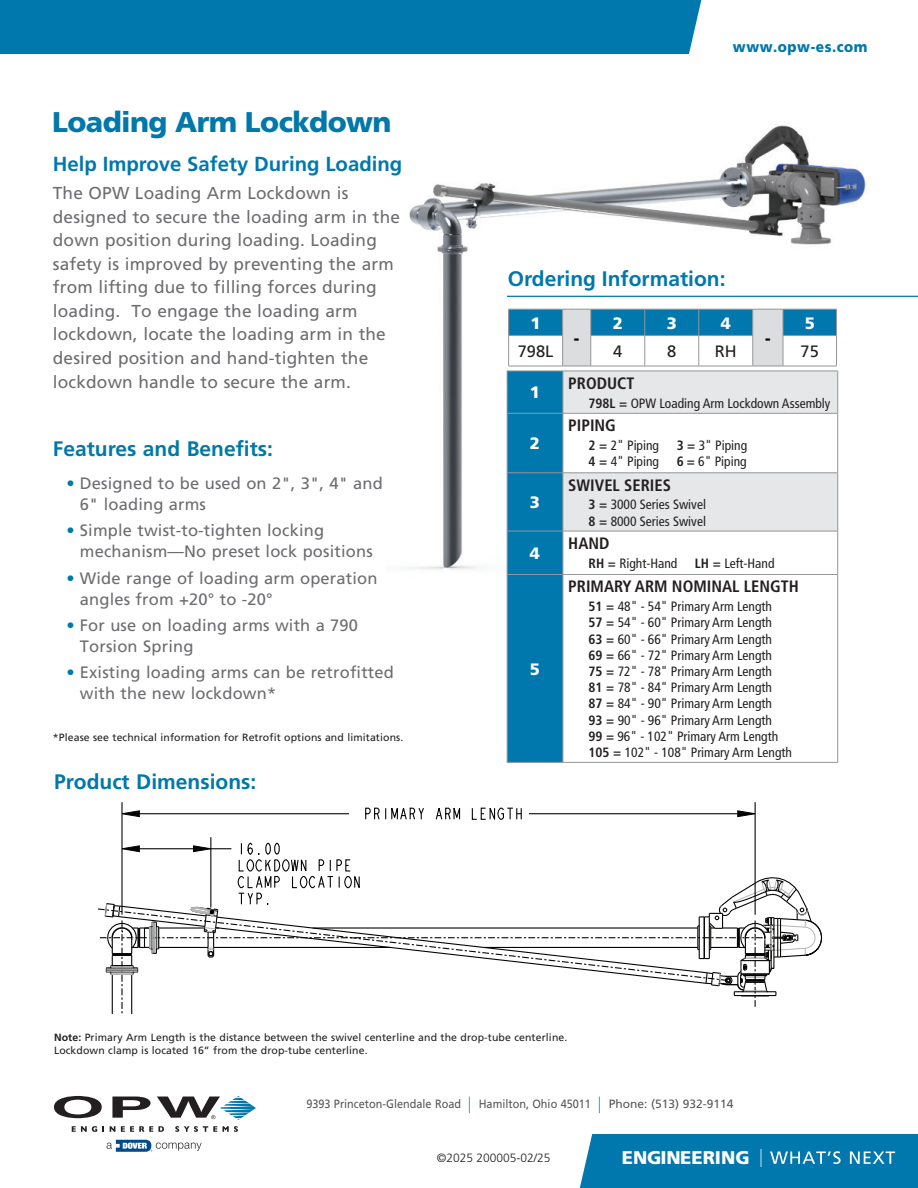
<style>
.page{position:relative;width:918px;height:1188px;background:#fff}
.page>*{position:absolute;margin:0;border:0;box-sizing:border-box;transform-origin:0 0}
.t1{font:900 28.5px "Frutiger LT Std";letter-spacing:-.02em;color:#0078aa}
.t2{font:700 21px "Frutiger LT Std";color:#0078aa}
.t3{font:700 20.4px "Frutiger LT Std";color:#0078ae}
.t4{font:900 18.3px "Frutiger LT Std";color:#fff}
.t5{font:17.25px/23.5px "Frutiger LT Std";letter-spacing:.01em;color:#6c6d70}
.t6{font:16.5px/21px "Frutiger LT Std";letter-spacing:.01em;color:#6c6d70}
.t7{font:700 condensed 16.5px "Frutiger LT Std";color:#231f20}
.t8{font:900 16.5px "Frutiger LT Std";color:#fff}
.t9{font:16.5px "Frutiger LT Std";color:#231f20}
.t10{font:900 16.5px "Frutiger LT Std";color:#040503}
.t11{font:900 15px "Frutiger LT Std";letter-spacing:.04em;color:#0078aa;scale:.91 1}
.t12{font:condensed 13.5px/16.2px "Frutiger LT Std";color:#231f20}
.t13{font:12px "Frutiger LT Std";color:#57585a;scale:.91 1}
.t14{font:300 12px "Frutiger LT Std";color:#231f20}
.t15{font:10.5px/12.9px "Frutiger LT Std";letter-spacing:.01em;color:#231f20}
.s1{font-weight:700;color:#0078aa}
.s2{font-weight:700}
.s3{font-weight:300;font-stretch:condensed;font-size:16.5px;color:#008bb9}
</style>
<div class="page">
<div style="left:0;top:0;width:701px;height:54px;background:#0078ae"></div>
<div style="left:580px;top:1134px;width:338px;height:54px;background:#0078ae"></div>
<img style="left:409px;top:125px;width:474px;height:464px">
<div style="left:507px;top:371px;width:56px;height:42px;background:#0078ae"></div>
<div style="left:564px;top:372px;width:273px;height:159px;background:#e6e7e9"></div>
<div style="left:508px;top:414px;width:55px;height:348px;background:#0078ae"></div>
<div style="left:563px;top:413px;width:275px;height:60px;background:#fff"></div>
<hr style="left:507px;top:371px;width:56px;height:1px;background:#939598">
<hr style="left:507px;top:371px;width:1px;height:42px;background:#939598">
<hr style="left:563px;top:371px;width:1px;height:42px;background:#939598">
<hr style="left:563px;top:371px;width:275px;height:1px;background:#939598">
<hr style="left:837px;top:371px;width:1px;height:42px;background:#939598">
<hr style="left:507px;top:413px;width:1px;height:60px;background:#939598">
<hr style="left:563px;top:414px;width:1px;height:58px;background:#939598">
<hr style="left:837px;top:413px;width:1px;height:60px;background:#939598">
<hr style="left:507px;top:473px;width:1px;height:58px;background:#939598">
<hr style="left:563px;top:473px;width:1px;height:58px;background:#939598">
<hr style="left:837px;top:473px;width:1px;height:58px;background:#939598">
<hr style="left:507px;top:531px;width:1px;height:43px;background:#939598">
<hr style="left:563px;top:531px;width:1px;height:43px;background:#939598">
<hr style="left:837px;top:531px;width:1px;height:43px;background:#939598">
<hr style="left:507px;top:574px;width:1px;height:188px;background:#939598">
<hr style="left:563px;top:575px;width:1px;height:187px;background:#939598">
<hr style="left:837px;top:574px;width:1px;height:188px;background:#939598">
<hr style="left:508px;top:413px;width:55px;height:1px;background:#939598">
<hr style="left:563px;top:413px;width:274px;height:1px;background:#939598">
<hr style="left:508px;top:472px;width:55px;height:1px;background:#939598">
<hr style="left:563px;top:472px;width:274px;height:1px;background:#939598">
<hr style="left:508px;top:531px;width:55px;height:1px;background:#939598">
<hr style="left:563px;top:531px;width:274px;height:1px;background:#939598">
<hr style="left:508px;top:574px;width:55px;height:1px;background:#939598">
<hr style="left:563px;top:574px;width:274px;height:1px;background:#939598">
<hr style="left:507px;top:762px;width:56px;height:1px;background:#939598">
<hr style="left:563px;top:762px;width:275px;height:1px;background:#939598">
<svg style="left:508px;top:309px;width:329px;height:58px"></svg>
<hr style="left:591px;top:366px;width:54px;height:1px;background:#939598">
<hr style="left:645px;top:366px;width:54px;height:1px;background:#939598">
<hr style="left:699px;top:366px;width:54px;height:1px;background:#939598">
<hr style="left:753px;top:366px;width:30px;height:1px;background:#939598">
<hr style="left:783px;top:366px;width:54px;height:1px;background:#939598">
<hr style="left:507px;top:296px;width:411px;height:1px;background:#0078aa">
<svg style="left:365px;top:807px;width:59px;height:13px"></svg>
<svg style="left:435px;top:807px;width:26px;height:13px"></svg>
<svg style="left:471px;top:807px;width:51px;height:13px"></svg>
<svg style="left:738px;top:811px;width:17px;height:6px"></svg>
<svg style="left:123px;top:811px;width:16px;height:6px"></svg>
<hr style="left:121px;top:802px;width:2px;height:113px;background:#040503">
<hr style="left:210px;top:837px;width:1px;height:71px;background:#040503">
<hr style="left:529px;top:813px;width:209px;height:1px;background:#040503">
<hr style="left:139px;top:813px;width:210px;height:1px;background:#040503">
<hr style="left:755px;top:802px;width:1px;height:113px;background:#040503">
<svg style="left:54px;top:1096px;width:202px;height:56px"></svg>
<svg style="left:100px;top:842px;width:723px;height:172px"></svg>
<p class="t1" style="left:52px;top:104px;width:341px">Loading Arm Lockdown</p>
<p class="t3" style="left:53px;top:152px;width:351px">Help Improve Safety During Loading</p>
<p class="t5" style="left:53px;top:182px;width:349px">The OPW Loading Arm Lockdown is designed to secure the loading arm in the down position during loading. Loading safety is improved by preventing the arm from lifting due to filling forces during loading. To engage the loading arm lockdown, locate the loading arm in the desired position and hand-tighten the lockdown handle to secure the arm.</p>
<p class="t2" style="left:53px;top:437px;width:222px">Features and Benefits:</p>
<p class="t6" style="left:80px;top:473px;width:305px;text-indent:-13px"><span class="s1">•</span> Designed to be used on 2", 3", 4" and<br>6" loading arms</p>
<p class="t6" style="left:80px;top:520px;width:294px;text-indent:-13px"><span class="s1">•</span> Simple twist-to-tighten locking mechanism—No preset lock positions</p>
<p class="t6" style="left:80px;top:567px;width:299px;text-indent:-13px"><span class="s1">•</span> Wide range of loading arm operation angles from +20° to -20°</p>
<p class="t6" style="left:80px;top:615px;width:280px;text-indent:-13px"><span class="s1">•</span> For use on loading arms with a 790<br>Torsion Spring</p>
<p class="t6" style="left:80px;top:662px;width:316px;text-indent:-13px"><span class="s1">•</span> Existing loading arms can be retrofitted with the new lockdown*</p>
<p class="t15" style="left:53px;top:731px;width:352px">*Please see technical information for Retrofit options and limitations.</p>
<p class="t2" style="left:54px;top:769px;width:204px">Product Dimensions:</p>
<p class="t11" style="left:733px;top:38px;width:149px">www.opw-es.com</p>
<p class="t2" style="left:508px;top:266px;width:219px">Ordering Information:</p>
<p class="t8" style="left:531px;top:313px;width:12px">1</p>
<p class="t10" style="left:574px;top:328px;width:7px">-</p>
<p class="t8" style="left:613px;top:313px;width:12px">2</p>
<p class="t8" style="left:667px;top:313px;width:12px">3</p>
<p class="t8" style="left:721px;top:313px;width:12px">4</p>
<p class="t10" style="left:765px;top:328px;width:7px">-</p>
<p class="t8" style="left:805px;top:313px;width:12px">5</p>
<p class="t9" style="left:518px;top:341px;width:37px">798L</p>
<p class="t9" style="left:613px;top:341px;width:11px">4</p>
<p class="t9" style="left:667px;top:341px;width:11px">8</p>
<p class="t9" style="left:715px;top:341px;width:23px">RH</p>
<p class="t9" style="left:801px;top:341px;width:20px">75</p>
<p class="t8" style="left:530px;top:383px;width:12px">1</p>
<p class="t8" style="left:530px;top:433px;width:12px">2</p>
<p class="t8" style="left:530px;top:492px;width:12px">3</p>
<p class="t8" style="left:530px;top:543px;width:12px">4</p>
<p class="t8" style="left:530px;top:659px;width:12px">5</p>
<p class="t7" style="left:568px;top:373px;width:68px">PRODUCT</p>
<p class="t12" style="left:589px;top:395px;width:243px"><span class="s2">798L =</span> OPW Loading Arm Lockdown Assembly</p>
<p class="t7" style="left:568px;top:416px;width:49px">PIPING</p>
<p class="t12" style="left:589px;top:437px;width:72px"><span class="s2">2 =</span> 2" Piping</p>
<p class="t12" style="left:677px;top:437px;width:72px"><span class="s2">3 =</span> 3" Piping</p>
<p class="t12" style="left:589px;top:454px;width:72px"><span class="s2">4 =</span> 4" Piping</p>
<p class="t12" style="left:677px;top:454px;width:72px"><span class="s2">6 =</span> 6" Piping</p>
<p class="t7" style="left:568px;top:475px;width:104px">SWIVEL SERIES</p>
<p class="t12" style="left:589px;top:497px;width:119px"><span class="s2">3 =</span> 3000 Series Swivel<br><span class="s2">8 =</span> 8000 Series Swivel</p>
<p class="t7" style="left:568px;top:533px;width:43px">HAND</p>
<p class="t12" style="left:589px;top:555px;width:90px"><span class="s2">RH =</span> Right-Hand</p>
<p class="t12" style="left:695px;top:555px;width:81px"><span class="s2">LH =</span> Left-Hand</p>
<p class="t7" style="left:568px;top:577px;width:232px">PRIMARY ARM NOMINAL LENGTH</p>
<p class="t12" style="left:589px;top:598px;width:205px"><span class="s2">51 =</span> 48" - 54" Primary Arm Length<br><span class="s2">57 =</span> 54" - 60" Primary Arm Length<br><span class="s2">63 =</span> 60" - 66" Primary Arm Length<br><span class="s2">69 =</span> 66" - 72" Primary Arm Length<br><span class="s2">75 =</span> 72" - 78" Primary Arm Length<br><span class="s2">81 =</span> 78" - 84" Primary Arm Length<br><span class="s2">87 =</span> 84" - 90" Primary Arm Length<br><span class="s2">93 =</span> 90" - 96" Primary Arm Length<br><span class="s2">99 =</span> 96" - 102" Primary Arm Length<br><span class="s2">105 =</span> 102" - 108" Primary Arm Length</p>
<p class="t15" style="left:54px;top:1031px;width:515px"><span class="s2">Note:</span> Primary Arm Length is the distance between the swivel centerline and the drop-tube centerline.<br>Lockdown clamp is located 16” from the drop-tube centerline.</p>
<p class="t13" style="left:306px;top:1097px;width:471px">9393 Princeton-Glendale Road <span class="s3">|</span> Hamilton, Ohio 45011 <span class="s3">|</span> Phone: (513) 932-9114</p>
<p class="t14" style="left:437px;top:1151px;width:115px">©2025 200005-02/25</p>
<p class="t4" style="left:622px;top:1147px;width:129px">ENGINEERING</p>
</div>
